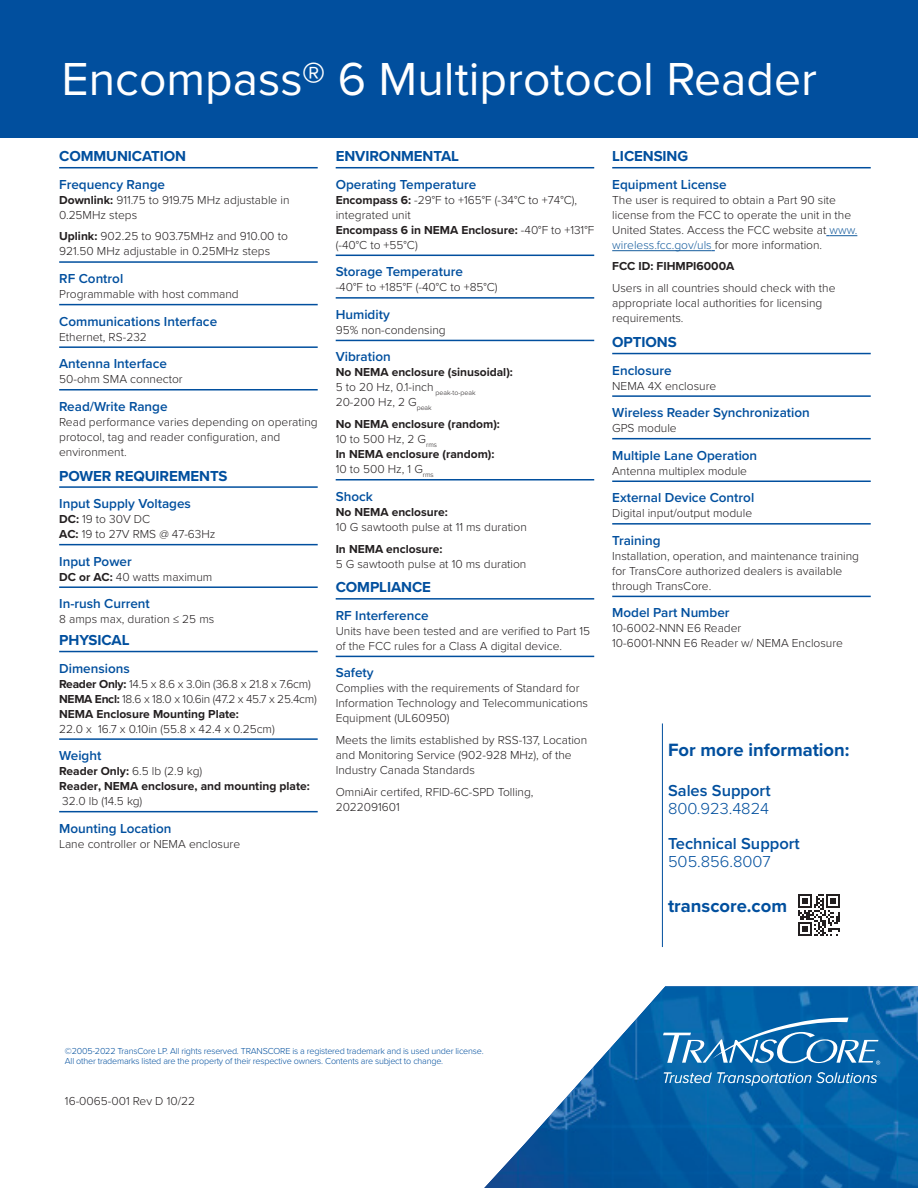
<style>
.page{position:relative;width:918px;height:1188px;background:#fff}
.page>*{position:absolute;margin:0;border:0;box-sizing:border-box;transform-origin:0 0}
.Page_2_Header{font:48px "Proxima Nova";color:#fff}
.Contact_Headers{font:700 18.45px "Proxima Nova";color:#014f9e}
.Contact_Headers-2{font:600 16.5px/17.7px "Proxima Nova";color:#014f9e}
.t1{font:italic 300 15.45px "Proxima Nova";color:#fff}
.Spec_Head_1{font:700 15px "Proxima Nova";letter-spacing:-.005em;color:#014f9e}
.Spec_Body{font:700 15px "Proxima Nova";letter-spacing:-.005em;color:#014f9e}
.Spec_Head_2{font:600 13.5px "Proxima Nova";color:#014f9e}
.Spec_Body-2{font:300 12px/15px "Proxima Nova";color:#231f20}
.Spec_Body-3{font:700 12px/15px "Proxima Nova";color:#231f20}
.Spec_Body-4{font:300 12px/15px "Proxima Nova";letter-spacing:-.02em;color:#231f20}
.Doc_Number{font:300 12px "Proxima Nova";color:#231f20}
.t2{font:300 9px "Proxima Nova";letter-spacing:-.02em;color:#014f9e}
.s1{font-weight:700}
.s2{font-weight:300}
.s3{color:#175d9e}
</style>
<div class="page">
<hr style="left:662px;top:723px;width:1px;height:224px;background:#014f9e">
<img style="left:484px;top:986px;width:434px;height:202px">
<div style="left:0;top:0;width:918px;height:138px;background:#014f9e"></div>
<svg style="left:648px;top:1018px;width:232px;height:72px"></svg>
<svg style="left:798px;top:894px;width:42px;height:42px"></svg>
<hr style="left:59px;top:167px;width:259px;height:1px;background:#014f9e">
<hr style="left:59px;top:261px;width:259px;height:2px;background:#014f9e">
<hr style="left:59px;top:304px;width:259px;height:1px;background:#014f9e">
<hr style="left:59px;top:346px;width:259px;height:2px;background:#014f9e">
<hr style="left:59px;top:389px;width:259px;height:2px;background:#014f9e">
<hr style="left:59px;top:486px;width:259px;height:2px;background:#014f9e">
<hr style="left:59px;top:544px;width:259px;height:1px;background:#014f9e">
<hr style="left:59px;top:586px;width:259px;height:2px;background:#014f9e">
<hr style="left:59px;top:651px;width:259px;height:1px;background:#014f9e">
<hr style="left:59px;top:738px;width:259px;height:2px;background:#014f9e">
<hr style="left:59px;top:811px;width:259px;height:1px;background:#014f9e">
<hr style="left:336px;top:167px;width:258px;height:1px;background:#014f9e">
<hr style="left:336px;top:255px;width:258px;height:1px;background:#014f9e">
<hr style="left:336px;top:297px;width:258px;height:2px;background:#014f9e">
<hr style="left:336px;top:340px;width:258px;height:1px;background:#014f9e">
<hr style="left:336px;top:479px;width:258px;height:2px;background:#014f9e">
<hr style="left:336px;top:598px;width:258px;height:2px;background:#014f9e">
<hr style="left:336px;top:656px;width:258px;height:1px;background:#014f9e">
<hr style="left:612px;top:167px;width:259px;height:1px;background:#014f9e">
<svg style="left:826px;top:235px;width:31px;height:1px"></svg>
<hr style="left:612px;top:250px;width:100px;height:1px;background:#175d9e">
<hr style="left:612px;top:353px;width:259px;height:1px;background:#014f9e">
<hr style="left:612px;top:395px;width:259px;height:2px;background:#014f9e">
<hr style="left:612px;top:438px;width:259px;height:1px;background:#014f9e">
<hr style="left:612px;top:481px;width:259px;height:1px;background:#014f9e">
<hr style="left:612px;top:523px;width:259px;height:2px;background:#014f9e">
<hr style="left:612px;top:596px;width:259px;height:1px;background:#014f9e">
<p class="Page_2_Header" style="left:62px;top:44px;width:757px">Encompass® 6 Multiprotocol Reader</p>
<p class="Spec_Head_1" style="left:59px;top:145px;width:129px">COMMUNICATION</p>
<p class="Spec_Head_2" style="left:59px;top:174px;width:107px">Frequency Range</p>
<p class="Spec_Body-2" style="left:59px;top:192px;width:232px"><span class="s1">Downlink:</span> 911.75 to 919.75 MHz adjustable in<br>0.25MHz steps</p>
<p class="Spec_Body-2" style="left:59px;top:228px;width:230px"><span class="s1">Uplink:</span> 902.25 to 903.75MHz and 910.00 to<br>921.50 MHz adjustable in 0.25MHz steps</p>
<p class="Spec_Head_2" style="left:59px;top:268px;width:66px">RF Control</p>
<p class="Spec_Body-2" style="left:59px;top:286px;width:181px">Programmable with host command</p>
<p class="Spec_Head_2" style="left:59px;top:311px;width:160px">Communications Interface</p>
<p class="Spec_Body-2" style="left:59px;top:328px;width:89px">Ethernet, RS-232</p>
<p class="Spec_Head_2" style="left:59px;top:354px;width:109px">Antenna Interface</p>
<p class="Spec_Body-2" style="left:59px;top:371px;width:125px">50-ohm SMA connector</p>
<p class="Spec_Head_2" style="left:59px;top:396px;width:110px">Read/Write Range</p>
<p class="Spec_Body-2" style="left:59px;top:414px;width:260px">Read performance varies depending on operating protocol, tag and reader configuration, and environment.</p>
<p class="Spec_Head_1" style="left:59px;top:464px;width:170px">POWER REQUIREMENTS</p>
<p class="Spec_Head_2" style="left:59px;top:494px;width:133px">Input Supply Voltages</p>
<p class="Spec_Body-2" style="left:59px;top:511px;width:158px"><span class="s1">DC:</span> 19 to 30V DC<br><span class="s1">AC:</span> 19 to 27V RMS @ 47-63Hz</p>
<p class="Spec_Head_2" style="left:59px;top:551px;width:74px">Input Power</p>
<p class="Spec_Body-2" style="left:59px;top:569px;width:155px"><span class="s1">DC or AC:</span> 40 watts maximum</p>
<p class="Spec_Head_2" style="left:59px;top:594px;width:92px">In-rush Current</p>
<p class="Spec_Body-2" style="left:59px;top:611px;width:157px">8 amps max, duration ≤ 25 ms</p>
<p class="Spec_Body" style="left:59px;top:629px;width:72px">PHYSICAL</p>
<p class="Spec_Head_2" style="left:59px;top:658px;width:72px">Dimensions</p>
<p class="Spec_Body-4" style="left:59px;top:675px;width:259px"><span class="s1">Reader Only:</span> 14.5 x 8.6 x 3.0in (36.8 x 21.8 x 7.6cm)<br><span class="s1">NEMA Encl:</span> 18.6 x 18.0 x 10.6in (47.2 x 45.7 x 25.4cm)<br><span class="s1">NEMA Enclosure Mounting Plate:<br></span>22.0 x 16.7 x 0.10in (55.8 x 42.4 x 0.25cm)</p>
<p class="Spec_Head_2" style="left:59px;top:746px;width:44px">Weight</p>
<p class="Spec_Body-3" style="left:59px;top:763px;width:252px">Reader Only: <span class="s2">6.5 lb (2.9 kg)<br></span>Reader, NEMA enclosure, and mounting plate:<br><span class="s2">32.0 lb (14.5 kg)</span></p>
<p class="Spec_Head_2" style="left:59px;top:818px;width:114px">Mounting Location</p>
<p class="Spec_Body-2" style="left:59px;top:836px;width:183px">Lane controller or NEMA enclosure</p>
<p class="Spec_Head_1" style="left:336px;top:145px;width:125px">ENVIRONMENTAL</p>
<p class="Spec_Head_2" style="left:336px;top:174px;width:142px">Operating Temperature</p>
<p class="Spec_Body-2" style="left:336px;top:192px;width:260px"><span class="s1">Encompass 6:</span> -29°F to +165°F (-34°C to +74°C), integrated unit<br><span class="s1">Encompass 6 in NEMA Enclosure:</span> -40°F to +131°F (-40°C to +55°C)</p>
<p class="Spec_Head_2" style="left:336px;top:262px;width:129px">Storage Temperature</p>
<p class="Spec_Body-2" style="left:336px;top:279px;width:164px">-40°F to +185°F (-40°C to +85°C)</p>
<p class="Spec_Head_2" style="left:336px;top:304px;width:56px">Humidity</p>
<p class="Spec_Body-2" style="left:336px;top:322px;width:111px">95% non-condensing</p>
<p class="Spec_Head_2" style="left:336px;top:347px;width:57px">Vibration</p>
<p class="Spec_Body-3" style="left:336px;top:365px;width:179px">No NEMA enclosure (sinusoidal):<br><span class="s2">5 to 20 Hz, 0.1-inch</span> <sub>peak-to-peak<br></sub><span class="s2">20-200 Hz, 2 G</span><sub>peak</sub></p>
<p class="Spec_Body-3" style="left:336px;top:416px;width:166px">No NEMA enclosure (random):<br><span class="s2">10 to 500 Hz, 2 G</span><sub>rms<br></sub>In NEMA enclosure (random):<br><span class="s2">10 to 500 Hz, 1 G</span><sub>rms</sub></p>
<p class="Spec_Head_2" style="left:336px;top:486px;width:39px">Shock</p>
<p class="Spec_Body-2" style="left:336px;top:504px;width:193px"><span class="s1">No NEMA enclosure:<br></span>10 G sawtooth pulse at 11 ms duration</p>
<p class="Spec_Body-2" style="left:336px;top:540px;width:192px"><span class="s1">In NEMA enclosure:<br></span>5 G sawtooth pulse at 10 ms duration</p>
<p class="Spec_Body" style="left:336px;top:576px;width:97px">COMPLIANCE</p>
<p class="Spec_Head_2" style="left:336px;top:605px;width:94px">RF Interference</p>
<p class="Spec_Body-2" style="left:336px;top:623px;width:256px">Units have been tested and are verified to Part 15 of the FCC rules for a Class A digital device.</p>
<p class="Spec_Head_2" style="left:336px;top:663px;width:40px">Safety</p>
<p class="Spec_Body-2" style="left:336px;top:680px;width:254px">Complies with the requirements of Standard for<br>Information Technology and Telecommunications<br>Equipment (UL60950)</p>
<p class="Spec_Body-2" style="left:336px;top:732px;width:253px">Meets the limits established by RSS-137, Location and Monitoring Service (902-928 MHz), of the<br>Industry Canada Standards</p>
<p class="Spec_Body-2" style="left:336px;top:784px;width:199px">OmniAir certifed, RFID-6C-SPD Tolling,<br>2022091601</p>
<p class="Spec_Body" style="left:612px;top:145px;width:78px">LICENSING</p>
<p class="Spec_Head_2" style="left:612px;top:174px;width:116px">Equipment License</p>
<p class="Spec_Body-2" style="left:612px;top:192px;width:247px">The user is required to obtain a Part 90 site license from the FCC to operate the unit in the United States. Access the FCC website at <span class="s3">www. wireless.fcc.gov/uls</span> for more information.</p>
<p class="Spec_Body-3" style="left:612px;top:259px;width:124px">FCC ID: FIHMPI6000A</p>
<p class="Spec_Body-2" style="left:612px;top:280px;width:225px">Users in all countries should check with the appropriate local authorities for licensing requirements.</p>
<p class="Spec_Head_1" style="left:612px;top:331px;width:66px">OPTIONS</p>
<p class="Spec_Head_2" style="left:612px;top:360px;width:61px">Enclosure</p>
<p class="Spec_Body-2" style="left:612px;top:377px;width:106px">NEMA 4X enclosure</p>
<p class="Spec_Head_2" style="left:612px;top:403px;width:199px">Wireless Reader Synchronization</p>
<p class="Spec_Body-2" style="left:612px;top:420px;width:66px">GPS module</p>
<p class="Spec_Head_2" style="left:612px;top:445px;width:147px">Multiple Lane Operation</p>
<p class="Spec_Body-2" style="left:612px;top:463px;width:136px">Antenna multiplex module</p>
<p class="Spec_Head_2" style="left:612px;top:488px;width:144px">External Device Control</p>
<p class="Spec_Body-2" style="left:612px;top:505px;width:141px">Digital input/output module</p>
<p class="Spec_Head_2" style="left:612px;top:530px;width:50px">Training</p>
<p class="Spec_Body-2" style="left:612px;top:548px;width:248px">Installation, operation, and maintenance training for TransCore authorized dealers is available through TransCore.</p>
<p class="Spec_Head_2" style="left:612px;top:603px;width:119px">Model Part Number</p>
<p class="Spec_Body-2" style="left:612px;top:620px;width:232px">10-6002-NNN E6 Reader<br>10-6001-NNN E6 Reader w/ NEMA Enclosure</p>
<p class="Contact_Headers" style="left:668px;top:736px;width:183px">For more information:</p>
<p class="Contact_Headers-2" style="left:668px;top:781px;width:104px">Sales Support<br><span class="s2">800.923.4824</span></p>
<p class="Contact_Headers-2" style="left:668px;top:834px;width:133px">Technical Support<br><span class="s2">505.856.8007</span></p>
<p class="Contact_Headers" style="left:668px;top:892px;width:121px">transcore.com</p>
<p class="t2" style="left:65px;top:1044px;width:420px">©2005-2022 TransCore LP. All rights reserved. TRANSCORE is a registered trademark and is used under license.</p>
<p class="t2" style="left:65px;top:1054px;width:380px">All other trademarks listed are the property of their respective owners. Contents are subject to change.</p>
<p class="Doc_Number" style="left:65px;top:1092px;width:132px">16-0065-001 Rev D 10/22</p>
<p class="t1" style="left:662px;top:1066px;width:217px">Trusted Transportation Solutions</p>
</div>
